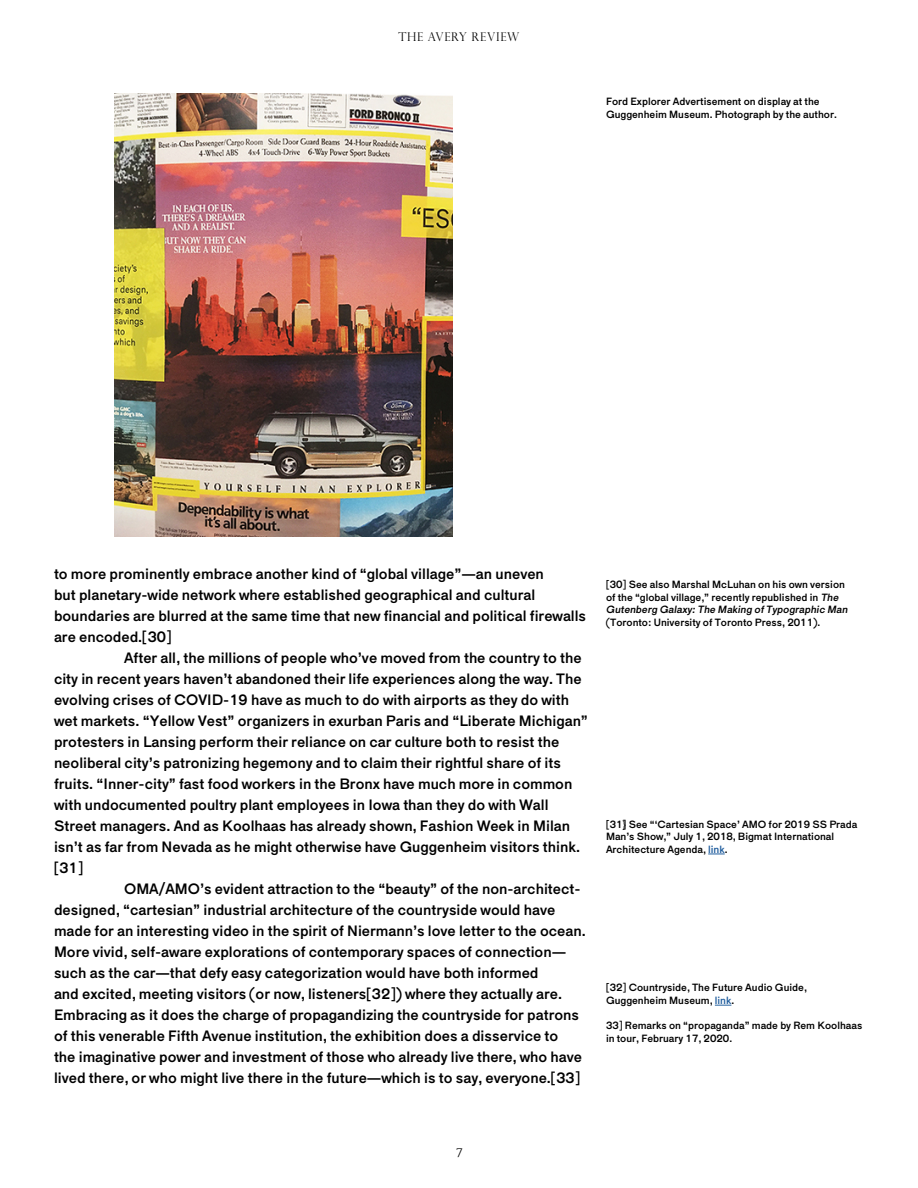
<style>
.page{position:relative;width:918px;height:1188px;background:#fff}
.page>*{position:absolute;margin:0;border:0;box-sizing:border-box;transform-origin:0 0}
.t1{font:15px "Maria Pro";color:#000}
.t2{font:300 12px "Perpetua Titling MT Std";letter-spacing:.06em;color:#000}
.t3{font:10.5px/12.6px "Maria Pro";color:#000}
.s1{font-style:italic}
.s2{color:#215e9e}
</style>
<div class="page">
<svg style="left:708px;top:854px;width:17px;height:1px"></svg>
<svg style="left:715px;top:1005px;width:16px;height:1px"></svg>
<img style="left:114px;top:94px;width:338px;height:442px">
<p class="t2" style="left:399px;top:30px;width:122px">THE AVERY REVIEW</p>
<p class="t3" style="left:606px;top:95px;width:232px">Ford Explorer Advertisement on display at the<br>Guggenheim Museum. Photograph by the author.</p>
<p class="t1" style="left:54px;top:564px;width:491px">to more prominently embrace another kind of “global village”—an uneven</p>
<p class="t1" style="left:54px;top:585px;width:483px">but planetary-wide network where established geographical and cultural</p>
<p class="t1" style="left:54px;top:606px;width:534px">boundaries are blurred at the same time that new financial and political firewalls</p>
<p class="t1" style="left:54px;top:627px;width:119px">are encoded.[30]</p>
<p class="t1" style="left:124px;top:648px;width:459px">After all, the millions of people who’ve moved from the country to the</p>
<p class="t1" style="left:54px;top:669px;width:529px">city in recent years haven’t abandoned their life experiences along the way. The</p>
<p class="t1" style="left:54px;top:690px;width:517px">evolving crises of COVID-19 have as much to do with airports as they do with</p>
<p class="t1" style="left:54px;top:711px;width:536px">wet markets. “Yellow Vest” organizers in exurban Paris and “Liberate Michigan”</p>
<p class="t1" style="left:54px;top:732px;width:507px">protesters in Lansing perform their reliance on car culture both to resist the</p>
<p class="t1" style="left:54px;top:753px;width:508px">neoliberal city’s patronizing hegemony and to claim their rightful share of its</p>
<p class="t1" style="left:54px;top:774px;width:520px">fruits. “Inner-city” fast food workers in the Bronx have much more in common</p>
<p class="t1" style="left:54px;top:795px;width:496px">with undocumented poultry plant employees in Iowa than they do with Wall</p>
<p class="t1" style="left:54px;top:816px;width:518px">Street managers. And as Koolhaas has already shown, Fashion Week in Milan</p>
<p class="t1" style="left:54px;top:837px;width:528px">isn’t as far from Nevada as he might otherwise have Guggenheim visitors think.</p>
<p class="t1" style="left:54px;top:858px;width:31px">[31]</p>
<p class="t1" style="left:124px;top:879px;width:458px">OMA/AMO’s evident attraction to the “beauty” of the non-architect-</p>
<p class="t1" style="left:54px;top:900px;width:503px">designed, “cartesian” industrial architecture of the countryside would have</p>
<p class="t1" style="left:54px;top:921px;width:533px">made for an interesting video in the spirit of Niermann’s love letter to the ocean.</p>
<p class="t1" style="left:54px;top:942px;width:514px">More vivid, self-aware explorations of contemporary spaces of connection—</p>
<p class="t1" style="left:54px;top:963px;width:486px">such as the car—that defy easy categorization would have both informed</p>
<p class="t1" style="left:54px;top:984px;width:510px">and excited, meeting visitors (or now, listeners[32]) where they actually are.</p>
<p class="t1" style="left:54px;top:1005px;width:527px">Embracing as it does the charge of propagandizing the countryside for patrons</p>
<p class="t1" style="left:54px;top:1026px;width:506px">of this venerable Fifth Avenue institution, the exhibition does a disservice to</p>
<p class="t1" style="left:54px;top:1047px;width:530px">the imaginative power and investment of those who already live there, who have</p>
<p class="t1" style="left:54px;top:1068px;width:528px">lived there, or who might live there in the future—which is to say, everyone.[33]</p>
<p class="t3" style="left:606px;top:578px;width:245px">[30] See also Marshal McLuhan on his own version of the “global village,” recently republished in <span class="s1">The<br>Gutenberg Galaxy:The Making ofTypographic Man</span></p>
<p class="t3" style="left:606px;top:616px;width:216px">(Toronto: University of Toronto Press, 2011).</p>
<p class="t3" style="left:606px;top:818px;width:253px">[31}] See “‘Cartesian Space’ AMO for 2019 SS Prada<br>Man’s Show,” July 1, 2018, Bigmat International<br>Architecture Agenda, <span class="s2">link</span>.</p>
<p class="t3" style="left:606px;top:982px;width:202px">[32] Countryside, The Future Audio Guide,<br>Guggenheim Museum, <span class="s2">link</span>.</p>
<p class="t3" style="left:606px;top:1019px;width:258px">33] Remarks on “propaganda” made by Rem Koolhaas in tour, February 17, 2020.</p>
<p class="t2" style="left:456px;top:1146px;width:8px">7</p>
</div>
